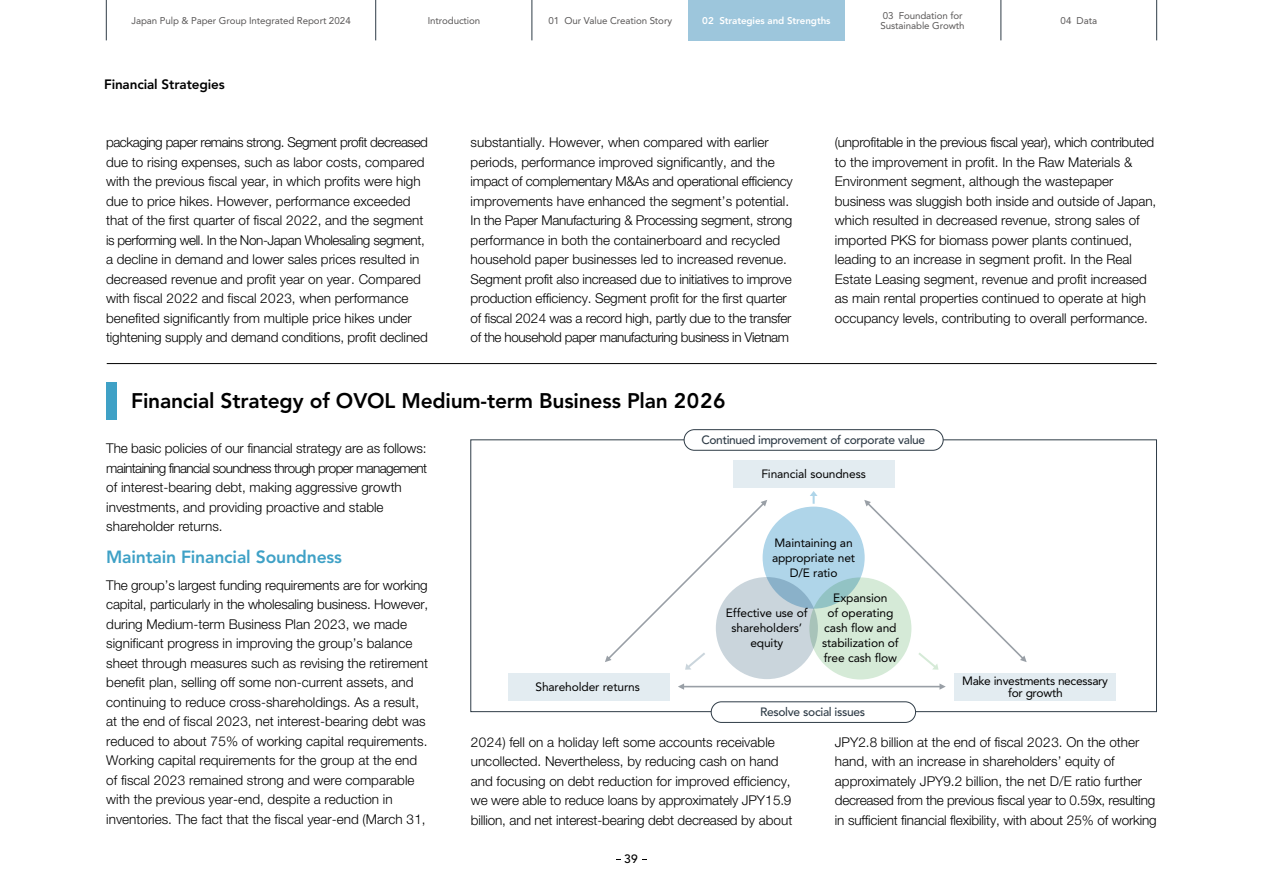
<style>
.page{position:relative;width:1263px;height:893px;background:#fff}
.page>*{position:absolute;margin:0;border:0;box-sizing:border-box;transform-origin:0 0}
.t1{font:800 21px "Avenir LT Std";letter-spacing:-.01em;color:#000}
.t2{font:800 17.55px "Avenir LT Std";letter-spacing:-.01em;color:#3fa1c6}
.t3{font:300 13.5px/19.5px "Helvetica Neue LT Std";color:#000}
.t4{font:800 13.5px "Avenir LT Std";letter-spacing:-.01em;color:#000}
.t5{font:12px/15px "Avenir LT Std";letter-spacing:-.01em;color:#000;text-align:center}
.t6{font:500 12px "Avenir LT Std";letter-spacing:-.03em;color:#2f3c47}
.t7{font:500 12px "Avenir LT Std";color:#000}
.t8{font:9.75px/10.5px "Avenir LT Std";letter-spacing:-.01em;color:#595757}
.t9{font:800 9.75px "Avenir LT Std";letter-spacing:-.01em;color:#fff}
</style>
<div class="page">
<div style="left:684px;top:429px;width:259px;height:21px;border:1px solid #2f3c47;border-radius:10px"></div>
<div style="left:711px;top:702px;width:205px;height:21px;border:1px solid #2f3c47;border-radius:10px"></div>
<div style="left:733px;top:460px;width:161px;height:28px;background:#e3ecf1"></div>
<svg style="left:810px;top:491px;width:7px;height:13px"></svg>
<svg style="left:678px;top:683px;width:268px;height:7px"></svg>
<svg style="left:605px;top:500px;width:162px;height:170px"></svg>
<svg style="left:864px;top:500px;width:163px;height:170px"></svg>
<div style="left:763px;top:507px;width:102px;height:102px;background:#afd5e9;border-radius:50%"></div>
<div style="left:716px;top:577px;width:102px;height:102px;background:#cad5dc;border-radius:50%"></div>
<div style="left:809px;top:577px;width:102px;height:102px;background:#d5ead7;border-radius:50%"></div>
<div style="left:508px;top:673px;width:161px;height:27px;background:#e3ecf1"></div>
<div style="left:954px;top:673px;width:162px;height:27px;background:#e3ecf1"></div>
<div style="left:106px;top:383px;width:11px;height:37px;background:#3fa1c6"></div>
<hr style="left:107px;top:363px;width:1050px;height:1px;background:#000">
<div style="left:688px;top:0;width:156px;height:40px;background:#9dc6dc"></div>
<hr style="left:1156px;top:0;width:1px;height:40px;background:#2f3c47">
<hr style="left:1001px;top:0;width:1px;height:40px;background:#2f3c47">
<hr style="left:532px;top:0;width:1px;height:40px;background:#2f3c47">
<hr style="left:375px;top:0;width:1px;height:40px;background:#2f3c47">
<hr style="left:106px;top:0;width:1px;height:40px;background:#2f3c47">
<p class="t8" style="left:131px;top:15px;width:221px">Japan Pulp &amp; Paper Group Integrated Report 2024</p>
<p class="t8" style="left:428px;top:15px;width:54px">Introduction</p>
<p class="t8" style="left:548px;top:15px;width:125px">01 Our Value Creation Story</p>
<p class="t9" style="left:702px;top:15px;width:130px">02 Strategies and Strengths</p>
<p class="t8" style="left:881px;top:10px;width:85px">03 Foundation for<br>Sustainable Growth</p>
<p class="t8" style="left:1060px;top:15px;width:38px">04 Data</p>
<p class="t4" style="left:104px;top:76px;width:122px">Financial Strategies</p>
<p class="t3" style="left:106px;top:132px;width:323px">packaging paper remains strong. Segment profit decreased due to rising expenses, such as labor costs, compared with the previous fiscal year, in which profits were high due to price hikes. However, performance exceeded that of the first quarter of fiscal 2022, and the segment is performing well. In the Non-Japan Wholesaling segment, a decline in demand and lower sales prices resulted in decreased revenue and profit year on year. Compared with fiscal 2022 and fiscal 2023, when performance benefited significantly from multiple price hikes under tightening supply and demand conditions, profit declined</p>
<p class="t3" style="left:471px;top:132px;width:324px">substantially. However, when compared with earlier periods, performance improved significantly, and the impact of complementary M&amp;As and operational efficiency improvements have enhanced the segment’s potential.<br>In the Paper Manufacturing &amp; Processing segment, strong performance in both the containerboard and recycled household paper businesses led to increased revenue.<br>Segment profit also increased due to initiatives to improve production efficiency. Segment profit for the first quarter of fiscal 2024 was a record high, partly due to the transfer of the household paper manufacturing business in Vietnam</p>
<p class="t3" style="left:835px;top:132px;width:323px">(unprofitable in the previous fiscal year), which contributed to the improvement in profit. In the Raw Materials &amp; Environment segment, although the wastepaper business was sluggish both inside and outside of Japan, which resulted in decreased revenue, strong sales of imported PKS for biomass power plants continued, leading to an increase in segment profit. In the Real Estate Leasing segment, revenue and profit increased as main rental properties continued to operate at high occupancy levels, contributing to overall performance.</p>
<h1 class="t1" style="left:131px;top:389px;width:596px">Financial Strategy of OVOL Medium-term Business Plan 2026</h1>
<p class="t3" style="left:106px;top:438px;width:322px">The basic policies of our financial strategy are as follows: maintaining financial soundness through proper management of interest-bearing debt, making aggressive growth investments, and providing proactive and stable shareholder returns.</p>
<p class="t2" style="left:106px;top:547px;width:237px">Maintain Financial Soundness</p>
<p class="t3" style="left:106px;top:575px;width:323px">The group’s largest funding requirements are for working capital, particularly in the wholesaling business. However, during Medium-term Business Plan 2023, we made significant progress in improving the group’s balance sheet through measures such as revising the retirement benefit plan, selling off some non-current assets, and continuing to reduce cross-shareholdings. As a result, at the end of fiscal 2023, net interest-bearing debt was reduced to about 75% of working capital requirements.<br>Working capital requirements for the group at the end of fiscal 2023 remained strong and were comparable with the previous year-end, despite a reduction in inventories. The fact that the fiscal year-end (March 31,</p>
<p class="t6" style="left:701px;top:433px;width:225px">Continued improvement of corporate value</p>
<p class="t5" style="left:761px;top:466px;width:106px">Financial soundness</p>
<p class="t5" style="left:772px;top:535px;width:85px">Maintaining an appropriate net<br>D/E ratio</p>
<p class="t5" style="left:726px;top:605px;width:83px">Effective use of shareholders’ equity</p>
<p class="t5" style="left:822px;top:591px;width:78px">Expansion<br>of operating cash flow and stabilization of free cash flow</p>
<p class="t5" style="left:535px;top:679px;width:106px">Shareholder returns</p>
<p class="t5" style="left:962px;top:675px;width:147px;line-height:12px">Make investments necessary for growth</p>
<p class="t6" style="left:760px;top:705px;width:106px">Resolve social issues</p>
<p class="t3" style="left:471px;top:732px;width:323px">2024) fell on a holiday left some accounts receivable uncollected. Nevertheless, by reducing cash on hand and focusing on debt reduction for improved efficiency, we were able to reduce loans by approximately JPY15.9 billion, and net interest-bearing debt decreased by about</p>
<p class="t3" style="left:835px;top:732px;width:323px">JPY2.8 billion at the end of fiscal 2023. On the other hand, with an increase in shareholders’ equity of approximately JPY9.2 billion, the net D/E ratio further decreased from the previous fiscal year to 0.59x, resulting in sufficient financial flexibility, with about 25% of working</p>
<p class="t7" style="left:624px;top:852px;width:15px">39</p>
</div>
